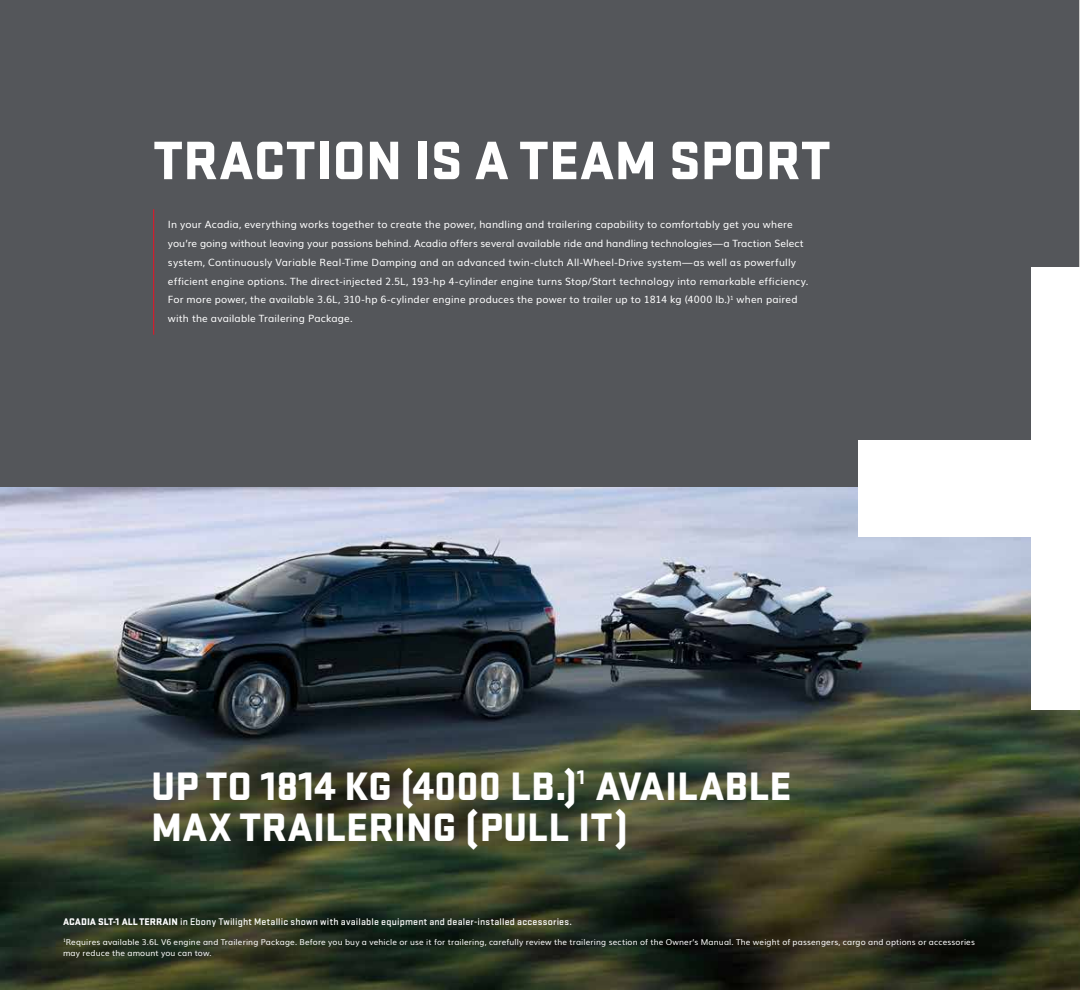
<style>
.page{position:relative;width:1080px;height:990px;background:#fff}
.page>*{position:absolute;margin:0;border:0;box-sizing:border-box;transform-origin:0 0}
.t1{font:900 56.25px "Stratum GMC";color:#fff}
.t2{font:900 41.25px/41.6px "Stratum GMC";color:#fff}
.Body_Copy__8pt_Muli{font:10px/18.8px "Muli";letter-spacing:.015em;color:#fff}
.t3{font:500 10px "Stratum GMC";letter-spacing:.02em;color:#fff}
.Disclaimer_Muli_6_5p{font:8.12px "Muli";letter-spacing:.02em;color:#fff}
.s1{font-weight:900}
</style>
<div class="page">
<div style="left:0;top:0;width:1080px;height:487px;background:#54565a"></div>
<img style="left:0;top:487px;width:1079px;height:503px">
<div style="left:859px;top:440px;width:221px;height:96px;background:#fff"></div>
<div style="left:1032px;top:267px;width:48px;height:443px;background:#fff"></div>
<hr style="left:153px;top:209px;width:1px;height:126px;background:#ce202f">
<p class="t1" style="left:153px;top:119px;width:679px">TRACTION IS A TEAM SPORT</p>
<p class="Body_Copy__8pt_Muli" style="left:168px;top:215px;width:642px">In your Acadia, everything works together to create the power, handling and trailering capability to comfortably get you where you’re going without leaving your passions behind. Acadia offers several available ride and handling technologies—a Traction Select system, Continuously Variable Real-Time Damping and an advanced twin-clutch All-Wheel-Drive system—as well as powerfully efficient engine options. The direct-injected 2.5L, 193-hp 4-cylinder engine turns Stop/Start technology into remarkable efficiency.<br>For more power, the available 3.6L, 310-hp 6-cylinder engine produces the power to trailer up to 1814 kg (4000 lb.)<sup>1</sup> when paired with the available Trailering Package.</p>
<p class="t2" style="left:151px;top:762px;width:642px">UP TO 1814 KG (4000 LB.)<sup>1</sup> AVAILABLE<br>MAX TRAILERING (PULL IT)</p>
<p class="t3" style="left:63px;top:915px;width:510px"><span class="s1">ACADIA SLT-1 ALL TERRAIN</span> in Ebony Twilight Metallic shown with available equipment and dealer-installed accessories.</p>
<p class="Disclaimer_Muli_6_5p" style="left:63px;top:936px;width:913px"><sup>1</sup>Requires available 3.6L V6 engine and Trailering Package. Before you buy a vehicle or use it for trailering, carefully review the trailering section of the Owner’s Manual. The weight of passengers, cargo and options or accessories</p>
<p class="Disclaimer_Muli_6_5p" style="left:63px;top:947px;width:150px">may reduce the amount you can tow.</p>
</div>
